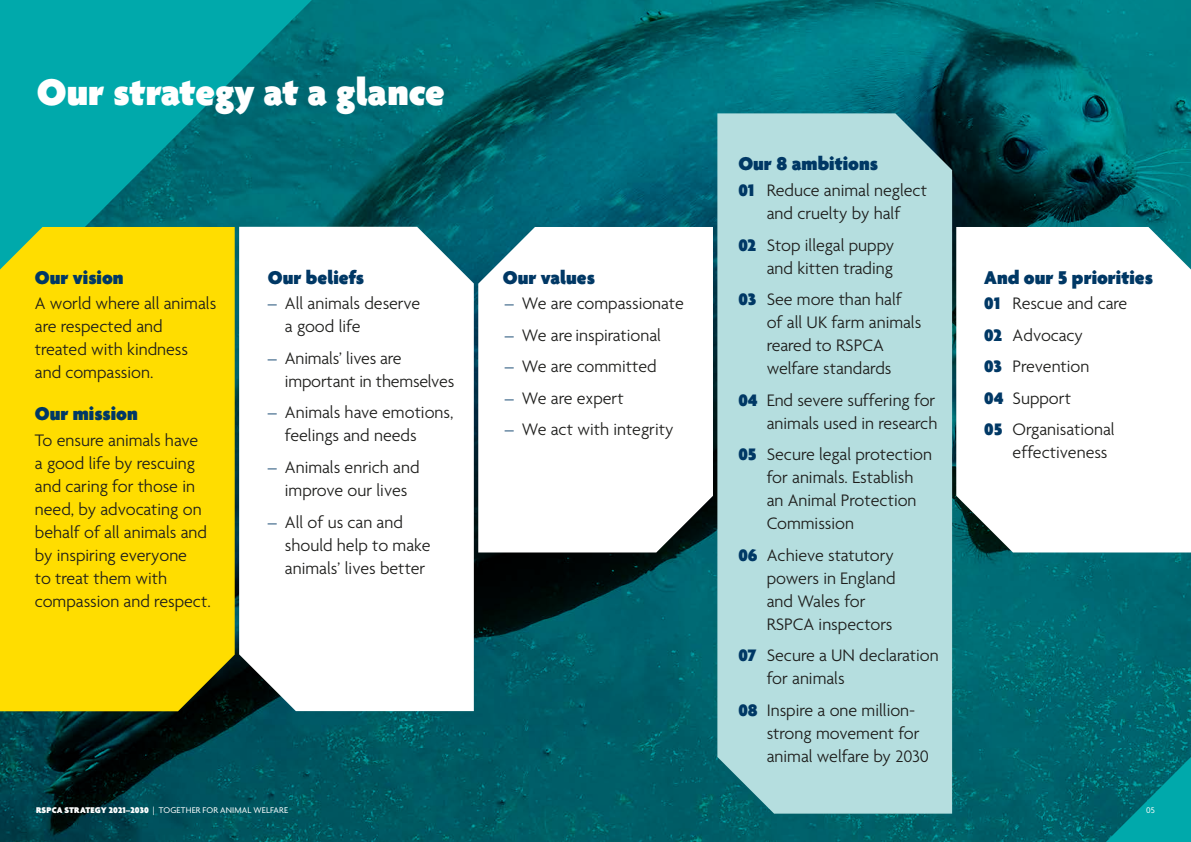
<style>
.page{position:relative;width:1191px;height:842px;background:#fff}
.page>*{position:absolute;margin:0;border:0;box-sizing:border-box;transform-origin:0 0}
.t1{font:900 40px "Agenda";color:#fff}
.t2{font:900 20px "Agenda";color:#003865}
.t3{font:300 18px/23px "Agenda";color:#1d1d1b}
.t4{font:9px "Agenda";letter-spacing:.015em;color:#fff}
.s1{color:#003865}
.s2{font-weight:900;color:#003865}
.s3{font-weight:900}
</style>
<div class="page">
<img style="left:0;top:0;width:1191px;height:842px">
<div style="left:0;top:227px;width:235px;height:484px;background:#fd0"></div>
<svg style="left:478px;top:227px;width:235px;height:325px"></svg>
<svg style="left:239px;top:227px;width:235px;height:484px"></svg>
<svg style="left:956px;top:227px;width:235px;height:325px"></svg>
<div style="left:717px;top:113px;width:235px;height:701px;background:#b5dedf"></div>
<h1 class="t1" style="left:37px;top:71px;width:409px">Our strategy at a glance</h1>
<p class="t2" style="left:35px;top:266px;width:90px">Our vision</p>
<p class="t3" style="left:35px;top:292px;width:183px">A world where all animals are respected and treated with kindness and compassion.</p>
<p class="t2" style="left:35px;top:403px;width:104px">Our mission</p>
<p class="t3" style="left:35px;top:429px;width:178px">To ensure animals have<br>a good life by rescuing and caring for those in need, by advocating on behalf of all animals and by inspiring everyone<br>to treat them with compassion and respect.</p>
<p class="t2" style="left:268px;top:266px;width:98px">Our beliefs</p>
<p class="t3" style="left:285px;top:292px;width:137px;text-indent:-17px"><span class="s1">–</span> All animals deserve a good life</p>
<p class="t3" style="left:285px;top:346px;width:171px;text-indent:-17px"><span class="s1">–</span> Animals’ lives are important in themselves</p>
<p class="t3" style="left:285px;top:401px;width:170px;text-indent:-17px"><span class="s1">–</span> Animals have emotions, feelings and needs</p>
<p class="t3" style="left:268px;top:455px;width:153px;text-align:center"><span class="s1">–</span> Animals enrich and improve our lives</p>
<p class="t3" style="left:285px;top:510px;width:147px;text-indent:-17px"><span class="s1">–</span> All of us can and should help to make animals’ lives better</p>
<p class="t2" style="left:503px;top:266px;width:94px">Our values</p>
<p class="t3" style="left:505px;top:292px;width:180px"><span class="s1">–</span> We are compassionate</p>
<p class="t3" style="left:505px;top:323px;width:158px"><span class="s1">–</span> We are inspirational</p>
<p class="t3" style="left:505px;top:355px;width:153px"><span class="s1">–</span> We are committed</p>
<p class="t3" style="left:505px;top:386px;width:120px"><span class="s1">–</span> We are expert</p>
<p class="t3" style="left:505px;top:418px;width:170px"><span class="s1">–</span> We act with integrity</p>
<p class="t2" style="left:738px;top:153px;width:141px">Our 8 ambitions</p>
<p class="t3" style="left:738px;top:178px;width:190px;text-align:center"><span class="s2">01</span> Reduce animal neglect and cruelty by half</p>
<p class="t3" style="left:738px;top:233px;width:157px;text-align:right"><span class="s2">02</span> Stop illegal puppy and kitten trading</p>
<p class="t3" style="left:766px;top:287px;width:156px;text-indent:-28px"><span class="s2">03</span> See more than half of all UK farm animals reared to RSPCA welfare standards</p>
<p class="t3" style="left:738px;top:388px;width:201px;text-align:right"><span class="s2">04</span> End severe suffering for animals used in research</p>
<p class="t3" style="left:766px;top:442px;width:167px;text-indent:-28px"><span class="s2">05</span> Secure legal protection for animals. Establish an Animal Protection<br>Commission</p>
<p class="t3" style="left:766px;top:543px;width:130px;text-indent:-28px"><span class="s2">06</span> Achieve statutory powers in England and Wales for<br>RSPCA inspectors</p>
<p class="t3" style="left:766px;top:644px;width:173px;text-indent:-28px"><span class="s2">07</span> Secure a UN declaration for animals</p>
<p class="t3" style="left:766px;top:698px;width:164px;text-indent:-28px"><span class="s2">08</span> Inspire a one million&shy;strong movement for animal welfare by 2030</p>
<p class="t2" style="left:984px;top:266px;width:170px">And our 5 priorities</p>
<p class="t3" style="left:984px;top:288px;width:145px;line-height:31.5px"><span class="s2">01</span> Rescue and care<br><span class="s2">02</span> Advocacy<br><span class="s2">03</span> Prevention<br><span class="s2">04</span> Support<br><span class="s2">05</span> Organisational</p>
<p class="t3" style="left:1012px;top:441px;width:96px">effectiveness</p>
<p class="t4" style="left:36px;top:805px;width:254px"><span class="s3">RSPCA STRATEGY 2021–2030</span> | TOGETHER FOR ANIMAL WELFARE</p>
<p class="t4" style="left:1146px;top:805px;width:10px">05</p>
</div>
